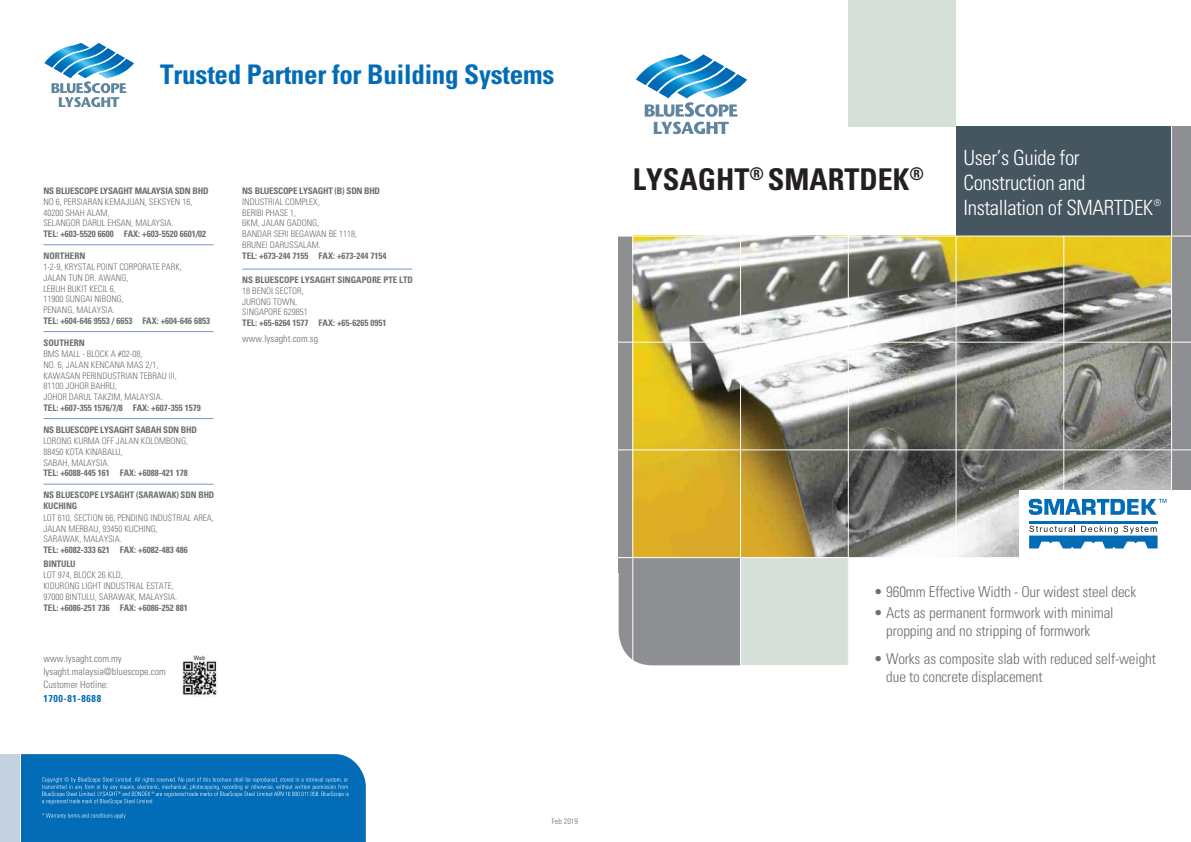
<style>
.page{position:relative;width:1191px;height:842px;background:#fff}
.page>*{position:absolute;margin:0;border:0;box-sizing:border-box;transform-origin:0 0}
.t1{font:700 condensed 30px "Univers";color:#231f20}
.t2{font:700 condensed 27px "Univers";letter-spacing:-.01em;color:#036cb6}
.t3{font:300 condensed 21px/25.2px "Univers";letter-spacing:-.02em;color:#fff}
.t4{font:300 condensed 15px/18px "Univers";letter-spacing:-.01em;color:#6d6e71}
.t5{font:300 condensed 10px/13px "Univers";color:#6d6e71}
.t6{font:700 condensed 10px "Univers";letter-spacing:.06em;color:#036cb6}
.t7{font:300 condensed 9.3px "Univers";color:#fff}
.t8{font:300 condensed 9px/10.8px "Univers";color:#6d6e71}
.t9{font:700 condensed 9px/10.8px "Univers";color:#6d6e71}
.t10{font:700 condensed 9px "Univers";letter-spacing:-.025em;color:#6d6e71}
.t11{font:300 condensed 8px "Univers";color:#6d6e71}
.t12{font:condensed 6px "Univers";color:#231f20}
</style>
<div class="page">
<div style="left:618px;top:236px;width:52px;height:336px;background:#8e8f92"></div>
<svg style="left:633px;top:237px;width:538px;height:320px"></svg>
<div style="left:740px;top:558px;width:108px;height:107px;background:#d6dfd8"></div>
<div style="left:1171px;top:127px;width:20px;height:363px;background:#8e8f92"></div>
<div style="left:848px;top:0;width:108px;height:127px;background:#d6dfd8"></div>
<div style="left:618px;top:558px;width:122px;height:107px;background:#8e8f92"></div>
<hr style="left:1063px;top:236px;width:1px;height:330px;background:#fff">
<hr style="left:605px;top:450px;width:586px;height:1px;background:#fff">
<hr style="left:740px;top:234px;width:1px;height:436px;background:#fff">
<hr style="left:609px;top:557px;width:582px;height:1px;background:#fff">
<hr style="left:955px;top:235px;width:1px;height:333px;background:#fff">
<div style="left:956px;top:127px;width:215px;height:109px;background:#465660"></div>
<hr style="left:605px;top:236px;width:586px;height:1px;background:#fff">
<hr style="left:1171px;top:115px;width:1px;height:452px;background:#fff">
<hr style="left:609px;top:342px;width:582px;height:1px;background:#fff">
<hr style="left:848px;top:235px;width:1px;height:435px;background:#fff">
<div style="left:1019px;top:490px;width:172px;height:67px;background:#fff"></div>
<svg style="left:1029px;top:526px;width:128px;height:22px"></svg>
<hr style="left:1029px;top:521px;width:128px;height:3px;background:#036cb6">
<svg style="left:1028px;top:499px;width:138px;height:16px"></svg>
<hr style="left:632px;top:224px;width:1px;height:441px;background:#fff">
<div style="left:0;top:754px;width:21px;height:88px;background:#c3d2de"></div>
<svg style="left:21px;top:754px;width:345px;height:88px"></svg>
<img style="left:183px;top:661px;width:35px;height:35px">
<hr style="left:43px;top:244px;width:170px;height:1px;background:#7897ce">
<hr style="left:43px;top:418px;width:170px;height:1px;background:#7897ce">
<hr style="left:43px;top:331px;width:170px;height:1px;background:#7897ce">
<hr style="left:242px;top:269px;width:170px;height:1px;background:#7897ce">
<hr style="left:43px;top:484px;width:170px;height:1px;background:#7897ce">
<svg style="left:44px;top:43px;width:90px;height:64px"></svg>
<svg style="left:636px;top:54px;width:111px;height:80px"></svg>
<h2 class="t2" style="left:160px;top:58px;width:396px">Trusted Partner for Building Systems</h2>
<p class="t10" style="left:43px;top:185px;width:167px">NS BLUESCOPE LYSAGHT MALAYSIA SDN BHD</p>
<p class="t8" style="left:43px;top:196px;width:150px">NO 6, PERSIARAN KEMAJUAN, SEKSYEN 16,<br>40200 SHAH ALAM,<br>SELANGOR DARUL EHSAN, MALAYSIA.</p>
<p class="t9" style="left:43px;top:229px;width:164px">TEL: +603-5520 6600 FAX: +603-5520 6601/02</p>
<p class="t9" style="left:43px;top:250px;width:44px">NORTHERN</p>
<p class="t8" style="left:43px;top:261px;width:140px">1-2-9, KRYSTAL POINT CORPORATE PARK,<br>JALAN TUN DR. AWANG,<br>LEBUH BUKIT KECIL 6,<br>11900 SUNGAI NIBONG,<br>PENANG, MALAYSIA.</p>
<p class="t9" style="left:43px;top:315px;width:168px">TEL: +604-646 9553 / 6653 FAX: +604-646 6853</p>
<p class="t9" style="left:43px;top:337px;width:43px">SOUTHERN</p>
<p class="t8" style="left:43px;top:348px;width:135px">BMS MALL - BLOCK A #02-08,<br>NO. 6, JALAN KENCANA MAS 2/1,<br>KAWASAN PERINDUSTRIAN TEBRAU III,<br>81100 JOHOR BAHRU,<br>JOHOR DARUL TAKZIM, MALAYSIA.</p>
<p class="t9" style="left:43px;top:402px;width:159px">TEL: +607-355 1576/7/8 FAX: +607-355 1579</p>
<p class="t10" style="left:43px;top:424px;width:155px">NS BLUESCOPE LYSAGHT SABAH SDN BHD</p>
<p class="t8" style="left:43px;top:435px;width:146px">LORONG KURMA OFF JALAN KOLOMBONG,<br>88450 KOTA KINABALU,<br>SABAH, MALAYSIA.</p>
<p class="t9" style="left:43px;top:468px;width:146px">TEL: +6088-445 161 FAX: +6088-421 178</p>
<p class="t9" style="left:43px;top:490px;width:172px">NS BLUESCOPE LYSAGHT (SARAWAK) SDN BHD<br>KUCHING</p>
<p class="t8" style="left:43px;top:512px;width:172px">LOT 610, SECTION 66, PENDING INDUSTRIAL AREA,<br>JALAN MERBAU, 93450 KUCHING,<br>SARAWAK, MALAYSIA.</p>
<p class="t9" style="left:43px;top:544px;width:146px">TEL: +6082-333 621 FAX: +6082-483 486</p>
<p class="t9" style="left:43px;top:559px;width:34px">BINTULU</p>
<p class="t8" style="left:43px;top:570px;width:135px">LOT 974, BLOCK 26 KLD,<br>KIDURONG LIGHT INDUSTRIAL ESTATE,<br>97000 BINTULU, SARAWAK, MALAYSIA.</p>
<p class="t9" style="left:43px;top:602px;width:146px">TEL: +6086-251 736 FAX: +6086-252 881</p>
<p class="t5" style="left:43px;top:652px;width:124px">www.lysaght.com.my lysaght.malaysia@bluescope.com<br>Customer Hotline:</p>
<p class="t6" style="left:43px;top:692px;width:59px">1700-81-8688</p>
<p class="t12" style="left:194px;top:654px;width:13px">Web</p>
<p class="t10" style="left:242px;top:185px;width:139px">NS BLUESCOPE LYSAGHT (B) SDN BHD</p>
<p class="t8" style="left:242px;top:196px;width:116px">INDUSTRIAL COMPLEX,<br>BERIBI PHASE 1,<br>6KM, JALAN GADONG,<br>BANDAR SERI BEGAWAN BE 1118,<br>BRUNEI DARUSSALAM.</p>
<p class="t9" style="left:242px;top:250px;width:146px">TEL: +673-244 7155 FAX: +673-244 7154</p>
<p class="t9" style="left:242px;top:275px;width:172px">NS BLUESCOPE LYSAGHT SINGAPORE PTE LTD</p>
<p class="t8" style="left:242px;top:285px;width:67px">18 BENOI SECTOR,<br>JURONG TOWN,<br>SINGAPORE 629851</p>
<p class="t9" style="left:242px;top:318px;width:146px">TEL: +65-6264 1577 FAX: +65-6265 0951</p>
<p class="t5" style="left:242px;top:332px;width:78px">www.lysaght.com.sg</p>
<p class="t11" style="left:552px;top:817px;width:28px">Feb 2019</p>
<h1 class="t1" style="left:633px;top:160px;width:293px">LYSAGHT<sup>®</sup> SMARTDEK<sup>®</sup></h1>
<h3 class="t3" style="left:963px;top:145px;width:191px">User’s Guide for<br>Construction and<br>Installation of SMARTDEK</h3>
<p class="t7" style="left:1153px;top:198px;width:9px">®</p>
<h3 class="t4" style="left:874px;top:582px;width:264px">• 960mm Effective Width - Our widest steel deck</h3>
<h3 class="t4" style="left:886px;top:604px;width:229px;text-indent:-12px">• Acts as permanent formwork with minimal propping and no stripping of formwork</h3>
<h3 class="t4" style="left:886px;top:649px;width:271px;text-indent:-12px">• Works as composite slab with reduced self-weight due to concrete displacement</h3>
</div>
